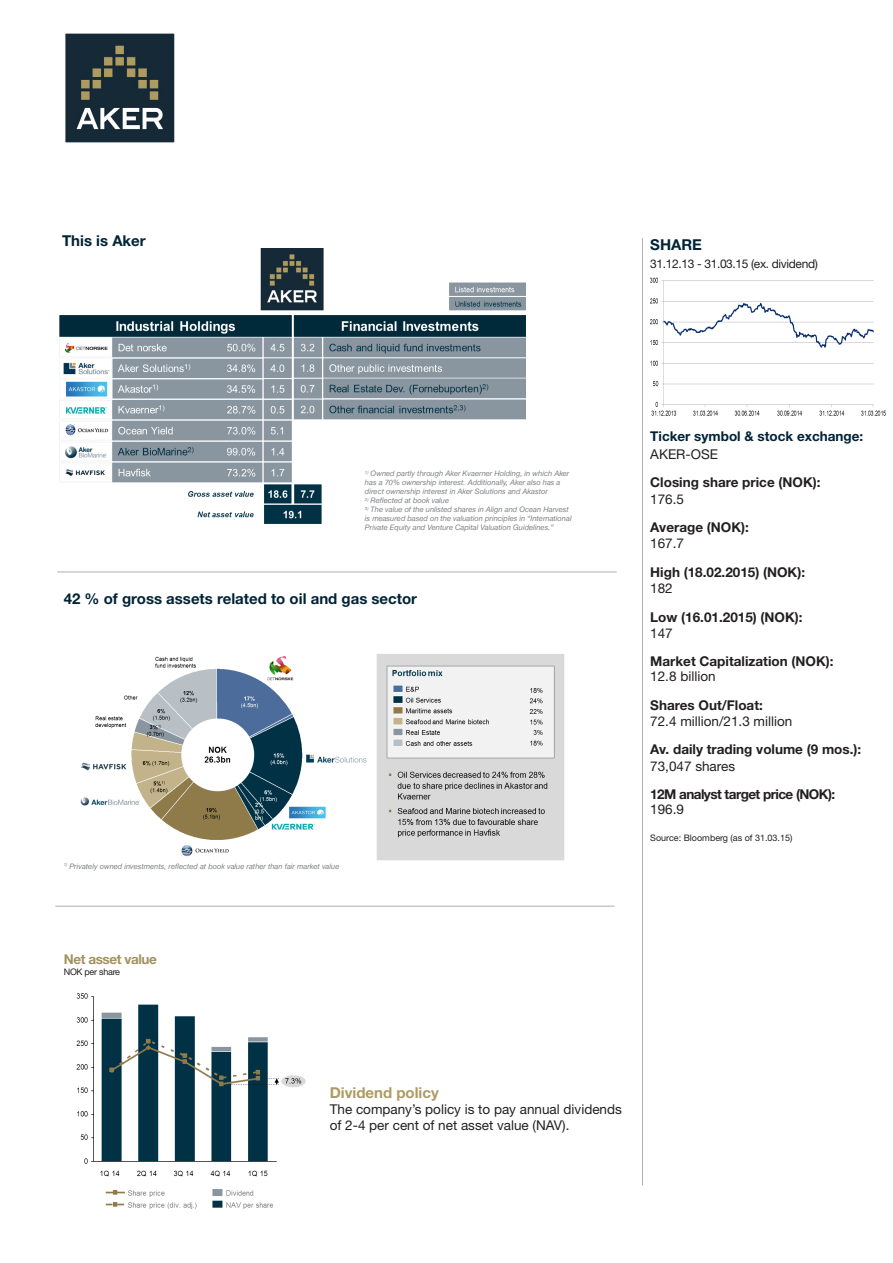
<style>
.page{position:relative;width:893px;height:1263px;background:#fff}
.page>*{position:absolute;margin:0;border:0;box-sizing:border-box;transform-origin:0 0}
.Higlight{font:700 15px "Helvetica Neue LT Std";color:#002336}
.t1{font:700 15px "Helvetica Neue LT Std";color:#ae9b63}
.t2{font:700 13.5px/16.2px "Helvetica Neue LT Std";color:#231f20}
.t3{font:13.5px/16.2px "Helvetica Neue LT Std";color:#231f20}
.t4{font:700 13.5px/18px "Helvetica Neue LT Std";color:#002336}
.t5{font:700 13.5px/15px "Helvetica Neue LT Std";letter-spacing:-.04em;color:#231f20}
.t6{font:700 13.5px "Helvetica Neue LT Std";letter-spacing:-.03em;color:#a29161}
.t7{font:12px "Helvetica Neue LT Std";letter-spacing:-.03em;color:#231f20}
.t8{font:9px "Helvetica Neue LT Std";color:#231f20}
.t9{font:9px "Helvetica Neue LT Std";letter-spacing:-.03em;color:#231f20}
.t10{font:italic 7.5px/9px "Helvetica Neue LT";color:#7c7e81}
.s1{font-weight:400;color:#231f20}
.s2{font-weight:400}
</style>
<div class="page">
<img style="left:59px;top:249px;width:466px;height:275px">
<hr style="left:642px;top:238px;width:1px;height:947px;background:#aeafb3">
<img style="left:67px;top:35px;width:106px;height:106px">
<div style="left:64px;top:32px;width:112px;height:112px;border:2px solid #fff"></div>
<img style="left:80px;top:654px;width:485px;height:207px">
<hr style="left:57px;top:572px;width:560px;height:1px;background:#aeafb3">
<hr style="left:55px;top:906px;width:559px;height:1px;background:#aeafb3">
<img style="left:76px;top:993px;width:230px;height:216px">
<img style="left:650px;top:277px;width:236px;height:139px">
<p class="Higlight" style="left:62px;top:231px;width:85px">This is Aker</p>
<p class="Higlight" style="left:650px;top:236px;width:53px">SHARE</p>
<p class="t7" style="left:650px;top:257px;width:169px">31.12.13 - 31.03.15 (ex. dividend)</p>
<p class="t10" style="left:365px;top:469px;width:206px"><sup>1)</sup> Owned partly through Aker Kvaerner Holding, in which Aker has a 70% ownership interest. Additionally, Aker also has a direct ownership interest in Aker Solutions and Akastor</p>
<p class="t10" style="left:365px;top:496px;width:86px"><sup>2)</sup> Reflected at book value</p>
<p class="t10" style="left:365px;top:505px;width:208px"><sup>3)</sup> The value of the unlisted shares in Align and Ocean Harvest is measured based on the valuation principles in “International<br>Private Equity and Venture Capital Valuation Guidelines.”</p>
<p class="Higlight" style="left:64px;top:589px;width:355px">42 % of gross assets related to oil and gas sector</p>
<p class="t10" style="left:64px;top:861px;width:277px"><sup>1)</sup> Privately owned investments, reflected at book value rather than fair market value</p>
<p class="t6" style="left:64px;top:951px;width:95px">Net asset value</p>
<p class="t9" style="left:64px;top:966px;width:58px">NOK per share</p>
<p class="t4" style="left:650px;top:427px;width:214px">Ticker symbol &amp; stock exchange:<br><span class="s1">AKER-OSE</span></p>
<p class="t2" style="left:650px;top:474px;width:172px">Closing share price (NOK):<br><span class="s2">176.5</span></p>
<p class="t2" style="left:650px;top:519px;width:100px">Average (NOK):<br><span class="s2">167.7</span></p>
<p class="t2" style="left:650px;top:564px;width:156px">High (18.02.2015) (NOK):<br><span class="s2">182</span></p>
<p class="t2" style="left:650px;top:608px;width:154px">Low (16.01.2015) (NOK):<br><span class="s2">147</span></p>
<p class="t2" style="left:650px;top:654px;width:185px;line-height:15px">Market Capitalization (NOK):<br><span class="s2">12.8 billion</span></p>
<p class="t2" style="left:650px;top:696px;width:114px">Shares Out/Float:</p>
<p class="t3" style="left:650px;top:713px;width:144px">72.4 million/21.3 million</p>
<p class="t2" style="left:650px;top:741px;width:212px">Av. daily trading volume (9 mos.):</p>
<p class="t3" style="left:650px;top:757px;width:86px">73,047 shares</p>
<p class="t5" style="left:650px;top:786px;width:187px">12M analyst target price (NOK):<br><span class="s2">196.9</span></p>
<p class="t8" style="left:650px;top:832px;width:144px">Source: Bloomberg (as of 31.03.15)</p>
<p class="t1" style="left:330px;top:1083px;width:111px">Dividend policy</p>
<p class="t3" style="left:330px;top:1101px;width:294px">The company’s policy is to pay annual dividends of 2-4 per cent of net asset value (NAV).</p>
</div>
